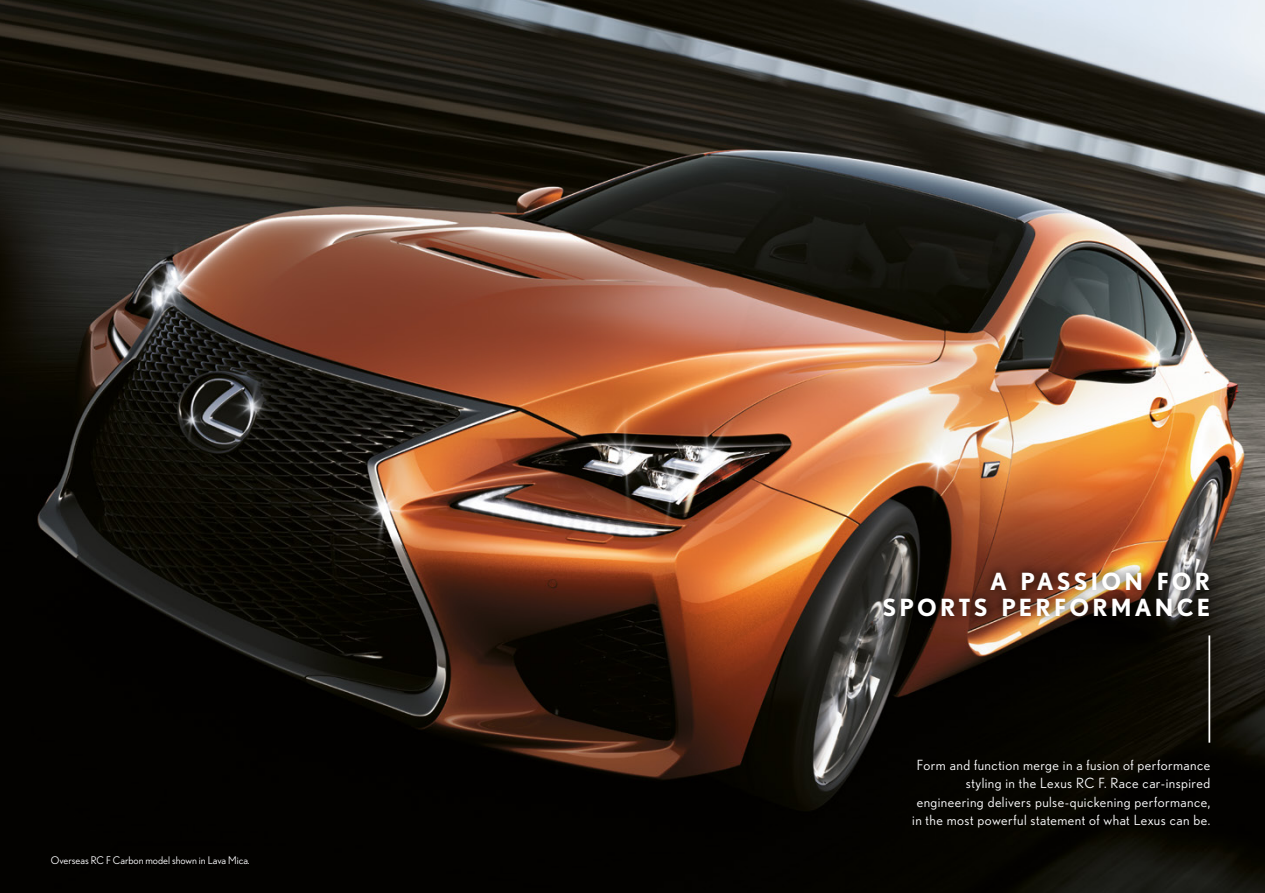
<style>
.page{position:relative;width:1265px;height:893px;background:#fff}
.page>*{position:absolute;margin:0;border:0;box-sizing:border-box;transform-origin:0 0}
.t1{font:700 23.62px/26.2px "Nobel";letter-spacing:.135em;color:#fff;text-align:right}
.t2{font:14px/18.4px "Nobel";letter-spacing:.03em;color:#fff;text-align:right}
.t3{font:10.5px "Nobel";color:#fff}
</style>
<div class="page">
<img style="left:0;top:0;width:1265px;height:893px">
<hr style="left:1208px;top:635px;width:2px;height:108px;background:#fff">
<div style="left:875px;top:563px;width:343px;height:63px;background:#000;opacity:.75"></div>
<p class="t3" style="left:51px;top:855px;width:201px">Overseas RC F Carbon model shown in Lava Mica.</p>
<h1 class="t1" style="left:882px;top:568px;width:329px">A PASSION FOR<br>SPORTS PERFORMANCE</h1>
<p class="t2" style="left:912px;top:755px;width:299px">Form and function merge in a fusion of performance styling in the Lexus RC F. Race car-inspired engineering delivers pulse-quickening performance, in the most powerful statement of what Lexus can be.</p>
</div>
